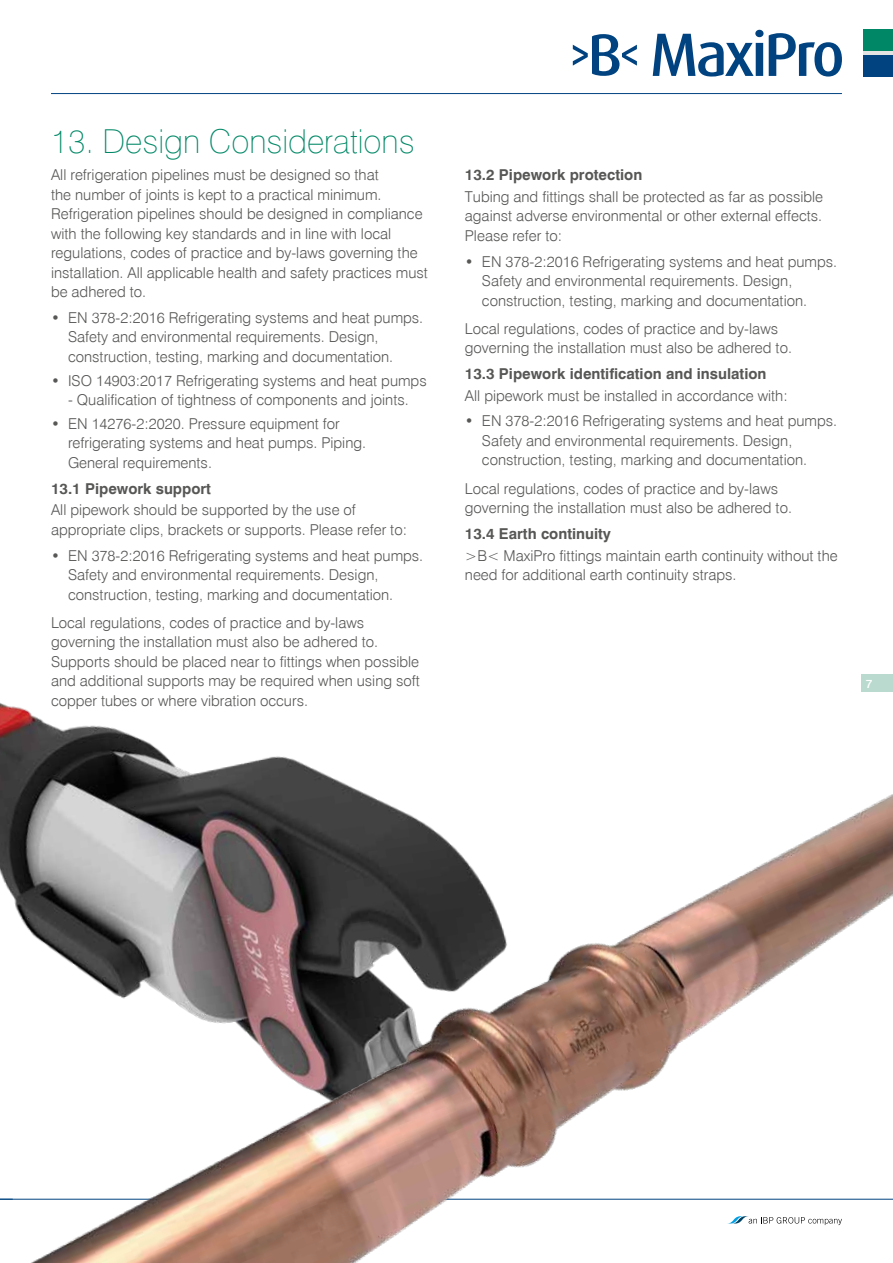
<style>
.page{position:relative;width:893px;height:1263px;background:#fff}
.page>*{position:absolute;margin:0;border:0;box-sizing:border-box;transform-origin:0 0}
.t1{font:100 33px "Swiss 721 BT";color:#086}
.t2{font:300 15px/19.5px "Swiss 721 BT";color:#575756}
.t3{font:700 15px "Swiss 721 BT";color:#575756}
.t4{font:500 12px "Swiss 721 BT";color:#fff}
</style>
<div class="page">
<div style="left:861px;top:675px;width:32px;height:17px;background:#badacf"></div>
<svg style="left:653px;top:30px;width:110px;height:47px"></svg>
<svg style="left:769px;top:33px;width:73px;height:44px"></svg>
<svg style="left:573px;top:34px;width:64px;height:42px"></svg>
<hr style="left:863px;top:51px;width:30px;height:4px;background:#e3e3e3">
<div style="left:863px;top:30px;width:30px;height:21px;background:#086"></div>
<div style="left:863px;top:55px;width:30px;height:22px;background:#004380"></div>
<hr style="left:51px;top:93px;width:791px;height:1px;background:#004380">
<img style="left:0;top:715px;width:893px;height:548px">
<h1 class="t1" style="left:51px;top:121px;width:365px">13. Design Considerations</h1>
<p class="t2" style="left:51px;top:165px;width:378px">All refrigeration pipelines must be designed so that<br>the number of joints is kept to a practical minimum.<br>Refrigeration pipelines should be designed in compliance with the following key standards and in line with local regulations, codes of practice and by-laws governing the installation. All applicable health and safety practices must be adhered to.</p>
<p class="t2" style="left:68px;top:308px;width:357px;text-indent:-17px">• EN 378-2:2016 Refrigerating systems and heat pumps.<br>Safety and environmental requirements. Design, construction, testing, marking and documentation.</p>
<p class="t2" style="left:51px;top:370px;width:377px">• ISO 14903:2017 Refrigerating systems and heat pumps</p>
<p class="t2" style="left:68px;top:390px;width:342px">- Qualification of tightness of components and joints.</p>
<p class="t2" style="left:68px;top:414px;width:300px;text-indent:-17px">• EN 14276-2:2020. Pressure equipment for refrigerating systems and heat pumps. Piping.<br>General requirements.</p>
<p class="t3" style="left:51px;top:479px;width:161px">13.1 Pipework support</p>
<p class="t2" style="left:51px;top:500px;width:358px">All pipework should be supported by the use of appropriate clips, brackets or supports. Please refer to:</p>
<p class="t2" style="left:68px;top:546px;width:357px;text-indent:-17px">• EN 378-2:2016 Refrigerating systems and heat pumps.<br>Safety and environmental requirements. Design, construction, testing, marking and documentation.</p>
<p class="t2" style="left:51px;top:613px;width:370px">Local regulations, codes of practice and by-laws governing the installation must also be adhered to.<br>Supports should be placed near to fittings when possible and additional supports may be required when using soft copper tubes or where vibration occurs.</p>
<p class="t3" style="left:465px;top:166px;width:179px">13.2 Pipework protection</p>
<p class="t2" style="left:465px;top:186px;width:360px;text-align:justify">Tubing and fittings shall be protected as far as possible against adverse environmental or other external effects.<br>Please refer to:</p>
<p class="t2" style="left:482px;top:251px;width:357px;text-indent:-17px">• EN 378-2:2016 Refrigerating systems and heat pumps.<br>Safety and environmental requirements. Design, construction, testing, marking and documentation.</p>
<p class="t2" style="left:465px;top:318px;width:329px">Local regulations, codes of practice and by-laws governing the installation must also be adhered to.</p>
<p class="t3" style="left:465px;top:364px;width:303px">13.3 Pipework identification and insulation</p>
<p class="t2" style="left:465px;top:385px;width:324px">All pipework must be installed in accordance with:</p>
<p class="t2" style="left:482px;top:411px;width:357px;text-indent:-17px">• EN 378-2:2016 Refrigerating systems and heat pumps.<br>Safety and environmental requirements. Design, construction, testing, marking and documentation.</p>
<p class="t2" style="left:465px;top:478px;width:329px">Local regulations, codes of practice and by-laws governing the installation must also be adhered to.</p>
<p class="t3" style="left:465px;top:524px;width:148px">13.4 Earth continuity</p>
<p class="t2" style="left:465px;top:545px;width:374px">&gt;B&lt; MaxiPro fittings maintain earth continuity without the need for additional earth continuity straps.</p>
<p class="t4" style="left:866px;top:676px;width:8px">7</p>
</div>
